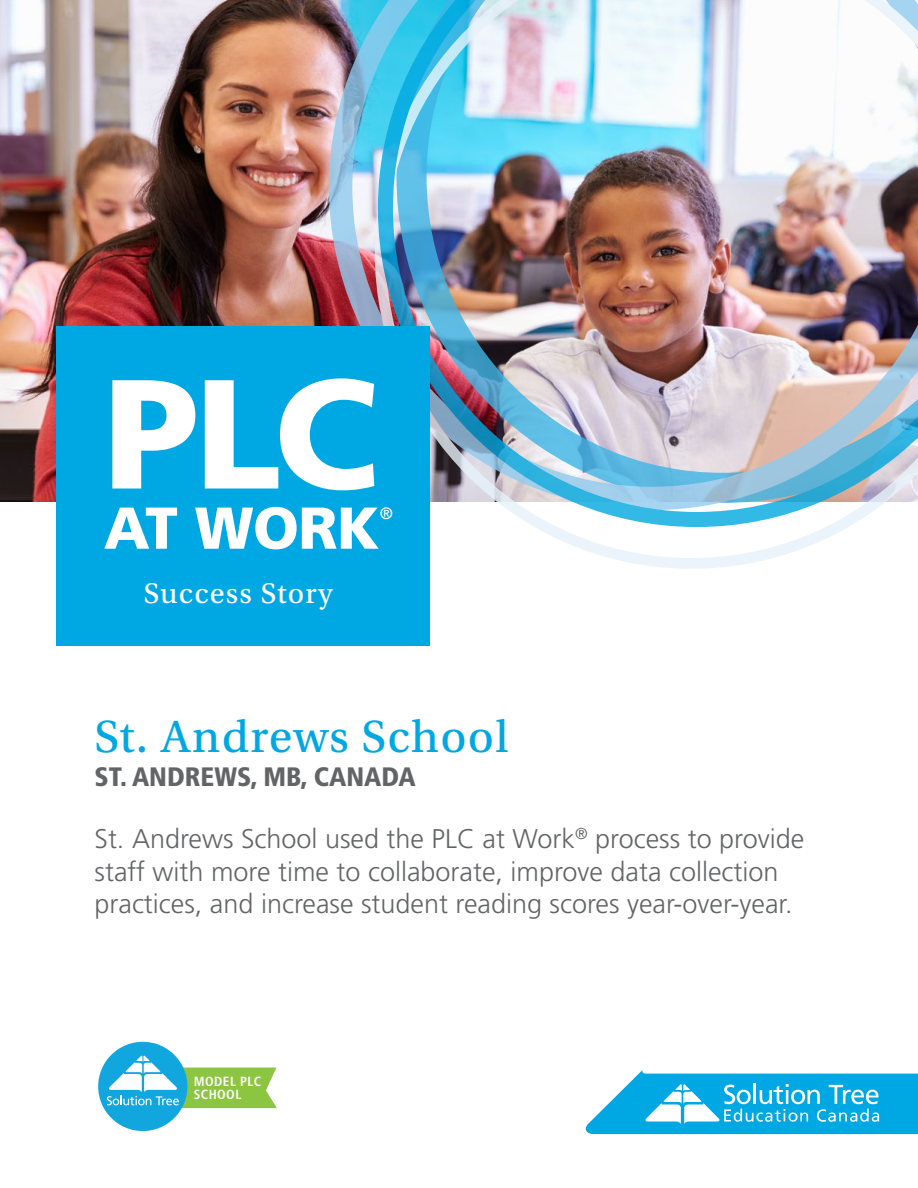
<style>
.page{position:relative;width:918px;height:1188px;background:#fff}
.page>*{position:absolute;margin:0;border:0;box-sizing:border-box;transform-origin:0 0}
.t1{font:900 155.1px "Frutiger LT Std";color:#fff}
.t2{font:900 58.95px "Frutiger LT Std";letter-spacing:-.01em;color:#fff}
.t3{font:47.55px "Utopia Std Capt";letter-spacing:.025em;color:#00a8e3}
.t4{font:30px "Utopia Std Capt";letter-spacing:.04em;color:#fff}
.t5{font:300 27px/32.4px "Frutiger LT Std";color:#636466}
.t6{font:900 condensed 26.7px "Frutiger LT Std";color:#636466}
.t7{font:16.5px "Frutiger LT Std";color:#fff}
.t8{font:700 condensed 13.35px/13.4px "Frutiger LT Std";letter-spacing:.03em;color:#fdfefe}
</style>
<div class="page">
<div style="left:98px;top:1042px;width:89px;height:89px;background:#12a6df;border-radius:50%"></div>
<svg style="left:107px;top:1056px;width:170px;height:52px"></svg>
<img style="left:1px;top:0;width:328px;height:501px">
<img style="left:329px;top:0;width:46px;height:326px">
<svg style="left:375px;top:0;width:473px;height:569px"></svg>
<img style="left:378px;top:0;width:540px;height:527px">
<div style="left:56px;top:326px;width:374px;height:320px;background:#00a8e3"></div>
<svg style="left:585px;top:1070px;width:333px;height:64px"></svg>
<h1 class="t1" style="left:104px;top:341px;width:275px">PLC</h1>
<h2 class="t2" style="left:104px;top:492px;width:277px">AT WORK</h2>
<p class="t7" style="left:380px;top:504px;width:15px">®</p>
<p class="t4" style="left:144px;top:577px;width:190px">Success Story</p>
<h3 class="t3" style="left:94px;top:711px;width:416px">St. Andrews School</h3>
<p class="t6" style="left:94px;top:761px;width:323px">ST. ANDREWS, MB, CANADA</p>
<p class="t5" style="left:94px;top:823px;width:711px">St. Andrews School used the PLC at Work<sup>®</sup> process to provide staff with more time to collaborate, improve data collection practices, and increase student reading scores year-over-year.</p>
<p class="t8" style="left:194px;top:1075px;width:69px">MODEL PLC<br>SCHOOL</p>
</div>
